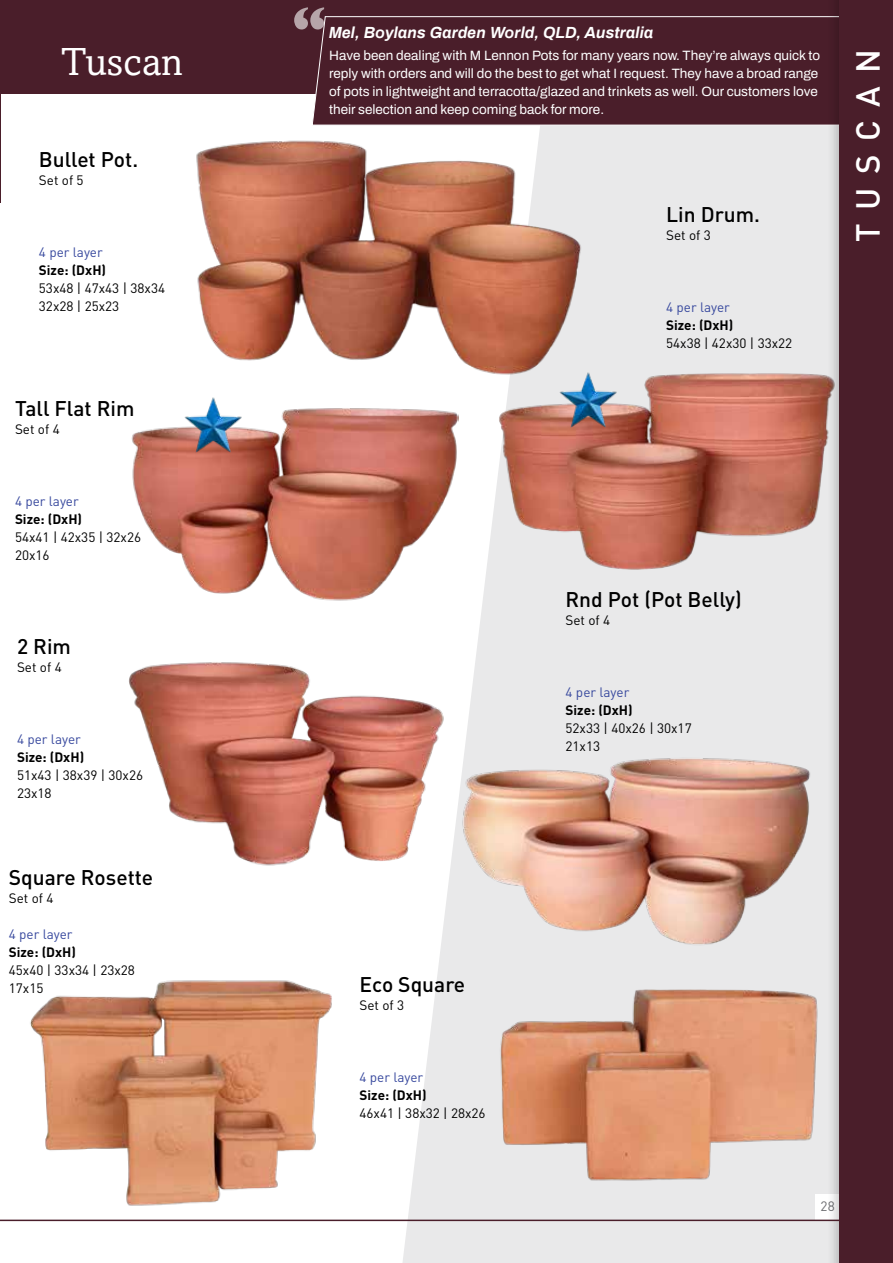
<style>
.page{position:relative;width:893px;height:1263px;background:#fff}
.page>*{position:absolute;margin:0;border:0;box-sizing:border-box;transform-origin:0 0}
.t1{font:700 60px "Gill Sans";color:#fff}
.t2{font:39.3px "Amasis MTW1 G";color:#fff}
.t3{font:500 33px "DIN Pro";letter-spacing:.41em;color:#fff}
.t4{font:500 21px "DIN Pro";color:#000}
.t5{font:italic 700 15.75px "Archivo";color:#fff}
.t6{font:600 13.5px/18px "Archivo";color:#fff}
.t7{font:13.5px/18px "DIN Pro";color:#000}
.t8{font:700 13.5px "DIN Pro";color:#000}
.t9{font:13.5px "DIN Pro";color:#38499e}
.t10{font:13.5px "DIN Pro";color:#6d6e71}
</style>
<div class="page">
<hr style="left:0;top:0;width:1px;height:203px;background:#4a1e2a">
<svg style="left:402px;top:126px;width:425px;height:1137px;background:#eaeaeb"></svg>
<div style="left:0;top:0;width:893px;height:94px;background:#4a1e2a"></div>
<svg style="left:318px;top:16px;width:509px;height:110px"></svg>
<div style="left:815px;top:1194px;width:25px;height:26px;background:#fff"></div>
<div style="left:827px;top:0;width:66px;height:1263px;background:#000;opacity:.2"></div>
<div style="left:840px;top:0;width:53px;height:1263px;background:#4a1e2a"></div>
<img style="left:451px;top:954px;width:367px;height:247px">
<img style="left:474px;top:320px;width:363px;height:264px">
<img style="left:131px;top:379px;width:327px;height:209px">
<img style="left:444px;top:715px;width:377px;height:239px">
<img style="left:129px;top:588px;width:370px;height:285px">
<img style="left:196px;top:73px;width:394px;height:306px">
<img style="left:30px;top:980px;width:302px;height:226px">
<hr style="left:0;top:1219px;width:893px;height:2px;background:#4a1e2a">
<img style="left:558px;top:371px;width:62px;height:56px">
<img style="left:183px;top:397px;width:61px;height:56px">
<h2 class="t2" style="left:61px;top:39px;width:123px">Tuscan</h2>
<h3 class="t4" style="left:39px;top:145px;width:101px">Bullet Pot.</h3>
<p class="t7" style="left:39px;top:170px;width:46px">Set of 5</p>
<p class="t9" style="left:39px;top:242px;width:65px">4 per layer</p>
<p class="t8" style="left:39px;top:260px;width:69px">Size: (DxH)</p>
<p class="t7" style="left:39px;top:278px;width:128px">53x48 | 47x43 | 38x34<br>32x28 | 25x23</p>
<h3 class="t4" style="left:15px;top:394px;width:121px">Tall Flat Rim</h3>
<p class="t7" style="left:15px;top:419px;width:46px">Set of 4</p>
<p class="t9" style="left:15px;top:492px;width:65px">4 per layer</p>
<p class="t8" style="left:15px;top:510px;width:69px">Size: (DxH)</p>
<p class="t7" style="left:15px;top:527px;width:128px">54x41 | 42x35 | 32x26<br>20x16</p>
<h3 class="t4" style="left:17px;top:632px;width:55px">2 Rim</h3>
<p class="t7" style="left:17px;top:657px;width:46px">Set of 4</p>
<p class="t9" style="left:17px;top:730px;width:65px">4 per layer</p>
<p class="t8" style="left:17px;top:748px;width:69px">Size: (DxH)</p>
<p class="t7" style="left:17px;top:765px;width:128px">51x43 | 38x39 | 30x26<br>23x18</p>
<h3 class="t4" style="left:9px;top:863px;width:146px">Square Rosette</h3>
<p class="t7" style="left:9px;top:888px;width:46px">Set of 4</p>
<p class="t9" style="left:9px;top:925px;width:65px">4 per layer</p>
<p class="t8" style="left:9px;top:943px;width:69px">Size: (DxH)</p>
<p class="t7" style="left:9px;top:960px;width:128px">45x40 | 33x34 | 23x28<br>17x15</p>
<h1 class="t1" style="left:292px;top:-19px;width:35px">“</h1>
<p class="t5" style="left:329px;top:22px;width:326px">Mel, Boylans Garden World, QLD, Australia</p>
<p class="t6" style="left:329px;top:47px;width:493px">Have been dealing with M Lennon Pots for many years now. They’re always quick to reply with orders and will do the best to get what I request. They have a broad range of pots in lightweight and terracotta/glazed and trinkets as well. Our customers love their selection and keep coming back for more.</p>
<h3 class="t4" style="left:666px;top:200px;width:95px">Lin Drum.</h3>
<p class="t7" style="left:666px;top:226px;width:46px">Set of 3</p>
<p class="t9" style="left:666px;top:298px;width:65px">4 per layer</p>
<p class="t8" style="left:666px;top:316px;width:69px">Size: (DxH)</p>
<p class="t7" style="left:666px;top:334px;width:128px">54x38 | 42x30 | 33x22</p>
<h3 class="t3" style="left:846px;top:242px;width:194px;rotate:-90deg">TUSCAN</h3>
<h3 class="t4" style="left:566px;top:585px;width:178px">Rnd Pot (Pot Belly)</h3>
<p class="t7" style="left:566px;top:611px;width:46px">Set of 4</p>
<p class="t9" style="left:566px;top:683px;width:65px">4 per layer</p>
<p class="t8" style="left:566px;top:701px;width:69px">Size: (DxH)</p>
<p class="t7" style="left:566px;top:719px;width:128px">52x33 | 40x26 | 30x17<br>21x13</p>
<h3 class="t4" style="left:359px;top:970px;width:107px">Eco Square</h3>
<p class="t7" style="left:359px;top:995px;width:46px">Set of 3</p>
<p class="t9" style="left:359px;top:1068px;width:65px">4 per layer</p>
<p class="t8" style="left:359px;top:1086px;width:69px">Size: (DxH)</p>
<p class="t7" style="left:359px;top:1103px;width:128px">46x41 | 38x32 | 28x26</p>
<p class="t10" style="left:821px;top:1197px;width:16px">28</p>
</div>
